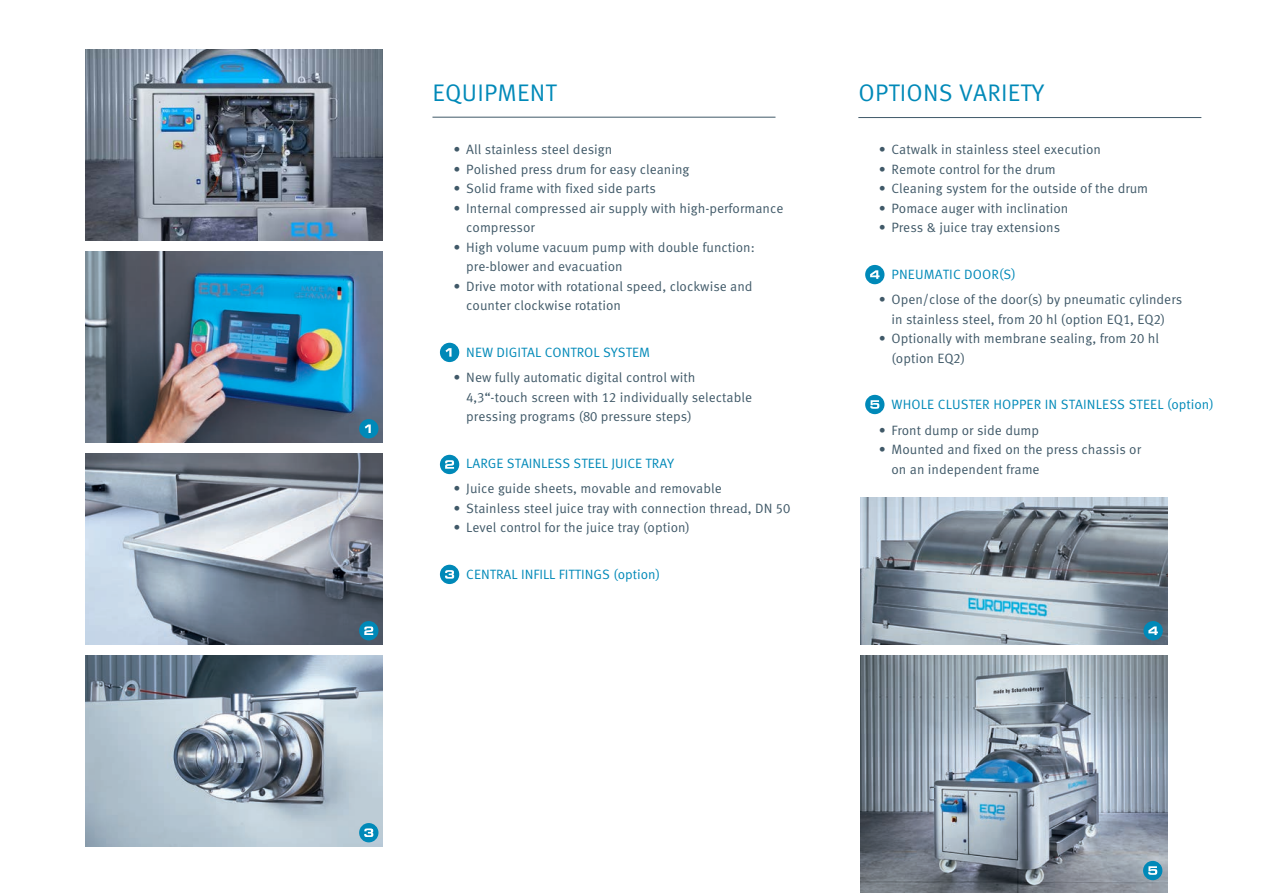
<style>
.page{position:relative;width:1263px;height:893px;background:#fff}
.page>*{position:absolute;margin:0;border:0;box-sizing:border-box;transform-origin:0 0}
.t1{font:24px "Meta Pro Norm";letter-spacing:.01em;color:#0089b8}
.t2{font:13.5px/19.5px "Meta Pro Norm";color:#405968}
.t3{font:13.5px "Meta Pro Norm";color:#0089b8}
.s1{font-family:"Meta Caps"}
</style>
<div class="page">
<hr style="left:432px;top:117px;width:343px;height:1px;background:#405968">
<hr style="left:858px;top:117px;width:343px;height:1px;background:#405968">
<img style="left:85px;top:453px;width:298px;height:192px">
<img style="left:861px;top:497px;width:306px;height:148px">
<img style="left:85px;top:251px;width:298px;height:192px">
<img style="left:85px;top:49px;width:298px;height:192px">
<img style="left:85px;top:655px;width:298px;height:192px">
<img style="left:861px;top:655px;width:306px;height:238px">
<div style="left:440px;top:343px;width:19px;height:19px;background:#0089b8;border-radius:50%"></div>
<svg style="left:445px;top:348px;width:6px;height:9px"></svg>
<div style="left:440px;top:455px;width:19px;height:19px;background:#0089b8;border-radius:50%"></div>
<svg style="left:445px;top:460px;width:9px;height:9px"></svg>
<div style="left:440px;top:565px;width:19px;height:19px;background:#0089b8;border-radius:50%"></div>
<svg style="left:445px;top:570px;width:9px;height:9px"></svg>
<div style="left:865px;top:265px;width:19px;height:19px;background:#0089b8;border-radius:50%"></div>
<svg style="left:870px;top:270px;width:9px;height:9px"></svg>
<div style="left:865px;top:395px;width:19px;height:19px;background:#0089b8;border-radius:50%"></div>
<svg style="left:870px;top:400px;width:9px;height:9px"></svg>
<div style="left:359px;top:419px;width:19px;height:19px;background:#0089b8;border-radius:50%"></div>
<svg style="left:365px;top:424px;width:6px;height:9px"></svg>
<div style="left:359px;top:621px;width:19px;height:19px;background:#0089b8;border-radius:50%"></div>
<svg style="left:364px;top:626px;width:9px;height:9px"></svg>
<div style="left:359px;top:823px;width:19px;height:19px;background:#0089b8;border-radius:50%"></div>
<svg style="left:364px;top:828px;width:9px;height:9px"></svg>
<div style="left:1143px;top:621px;width:20px;height:19px;background:#0089b8;border-radius:50%"></div>
<svg style="left:1148px;top:626px;width:10px;height:9px"></svg>
<div style="left:1143px;top:861px;width:19px;height:19px;background:#0089b8;border-radius:50%"></div>
<svg style="left:1148px;top:866px;width:9px;height:9px"></svg>
<h1 class="t1" style="left:433px;top:75px;width:126px">EQUIPMENT</h1>
<h1 class="t1" style="left:858px;top:75px;width:187px">OPTIONS VARIETY</h1>
<p class="t2" style="left:453px;top:139px;width:160px">• All stainless steel design</p>
<p class="t2" style="left:453px;top:159px;width:237px">• Polished press drum for easy cleaning</p>
<p class="t2" style="left:453px;top:178px;width:204px">• Solid frame with fixed side parts</p>
<p class="t2" style="left:466px;top:198px;width:319px;text-indent:-13px">• Internal compressed air supply with high-performance compressor</p>
<p class="t2" style="left:466px;top:236px;width:290px;text-indent:-13px">• High volume vacuum pump with double function: pre-blower and evacuation</p>
<p class="t2" style="left:466px;top:275px;width:288px;text-indent:-13px">• Drive motor with rotational speed, clockwise and counter clockwise rotation</p>
<p class="t3" style="left:466px;top:342px;width:185px">NEW DIGITAL CONTROL SYSTEM</p>
<p class="t2" style="left:466px;top:367px;width:287px;text-indent:-13px">• New fully automatic digital control with<br><span class="s1">4,3</span>“-touch screen with <span class="s1">12</span> individually selectable pressing programs (<span class="s1">80</span> pressure steps)</p>
<p class="t3" style="left:466px;top:453px;width:209px">LARGE STAINLESS STEEL JUICE TRAY</p>
<p class="t2" style="left:453px;top:478px;width:270px">• Juice guide sheets, movable and removable</p>
<p class="t2" style="left:453px;top:497px;width:338px">• Stainless steel juice tray with connection thread, DN <span class="s1">50</span></p>
<p class="t2" style="left:453px;top:517px;width:238px">• Level control for the juice tray (option)</p>
<p class="t3" style="left:466px;top:564px;width:196px">CENTRAL INFILL FITTINGS (option)</p>
<p class="t2" style="left:879px;top:139px;width:224px">• Catwalk in stainless steel execution</p>
<p class="t2" style="left:879px;top:158px;width:179px">• Remote control for the drum</p>
<p class="t2" style="left:879px;top:178px;width:271px">• Cleaning system for the outside of the drum</p>
<p class="t2" style="left:879px;top:197px;width:191px">• Pomace auger with inclination</p>
<p class="t2" style="left:879px;top:217px;width:183px">• Press &amp; juice tray extensions</p>
<p class="t3" style="left:891px;top:264px;width:126px">PNEUMATIC DOOR(S)</p>
<p class="t2" style="left:879px;top:289px;width:305px;text-align:center">• Open/close of the door(s) by pneumatic cylinders in stainless steel, from <span class="s1">20</span> hl (option EQ<span class="s1">1</span>, EQ<span class="s1">2</span>)</p>
<p class="t2" style="left:891px;top:328px;width:269px;text-indent:-13px">• Optionally with membrane sealing, from <span class="s1">20</span> hl (option EQ<span class="s1">2</span>)</p>
<p class="t3" style="left:891px;top:394px;width:324px">WHOLE CLUSTER HOPPER IN STAINLESS STEEL (option)</p>
<p class="t2" style="left:879px;top:419px;width:162px">• Front dump or side dump</p>
<p class="t2" style="left:891px;top:439px;width:251px;text-indent:-13px">• Mounted and fixed on the press chassis or on an independent frame</p>
</div>
